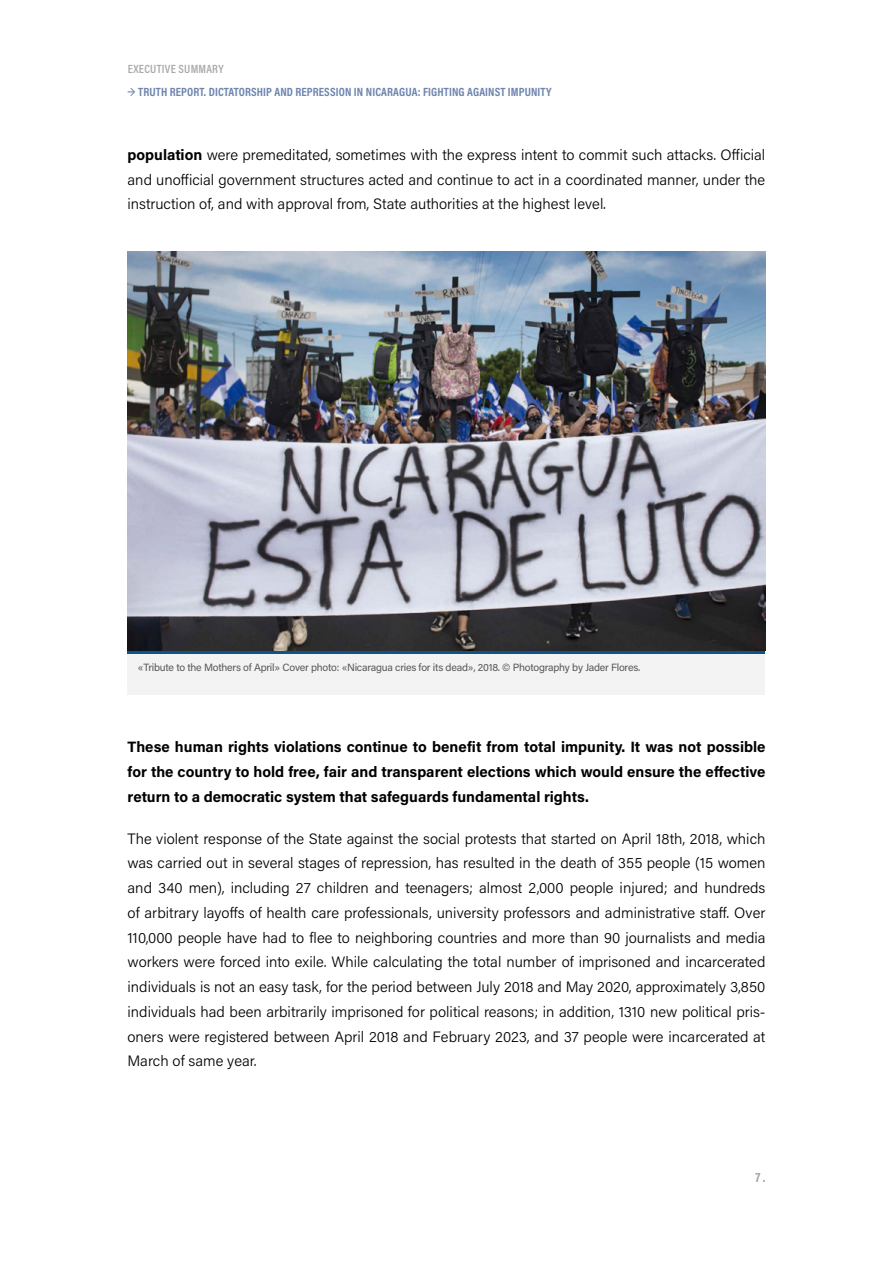
<style>
.page{position:relative;width:893px;height:1263px;background:#fff}
.page>*{position:absolute;margin:0;border:0;box-sizing:border-box;transform-origin:0 0}
.t1{font:300 15px/24.8px "Acumin Pro";color:#000;text-align:justify}
.t2{font:700 15px/24.8px "Acumin Pro";color:#000;text-align:justify}
.t3{font:700 13.5px "Acumin Pro Cond";color:#706f6f}
.t4{font:700 12px "Acumin Pro Cond";letter-spacing:.01em;color:#6e85ae}
.t5{font:600 12px "Acumin Pro Cond";letter-spacing:.02em;color:#7c7b7b}
.t6{font:10.5px "Acumin Pro";letter-spacing:-.02em;color:#575756}
.s1{font-weight:700}
</style>
<div class="page">
<div style="left:128px;top:653px;width:637px;height:42px;background:#f3f3f3"></div>
<hr style="left:128px;top:650px;width:637px;height:3px;background:#0f5488">
<img style="left:128px;top:251px;width:637px;height:399px">
<p class="t5" style="left:128px;top:61px;width:98px">EXECUTIVE SUMMARY</p>
<p class="t4" style="left:128px;top:84px;width:426px">→ TRUTH REPORT. DICTATORSHIP AND REPRESSION IN NICARAGUA: FIGHTING AGAINST IMPUNITY</p>
<p class="t1" style="left:128px;top:142px;width:639px"><span class="s1">population</span> were premeditated, sometimes with the express intent to commit such attacks. Official and unofficial government structures acted and continue to act in a coordinated manner, under the instruction of, and with approval from, State authorities at the highest level.</p>
<p class="t6" style="left:138px;top:660px;width:504px">«Tribute to the Mothers of April» Cover photo: «Nicaragua cries for its dead», 2018. © Photography by Jader Flores.</p>
<p class="t2" style="left:128px;top:734px;width:639px">These human rights violations continue to benefit from total impunity. It was not possible for the country to hold free, fair and transparent elections which would ensure the effective return to a democratic system that safeguards fundamental rights.</p>
<p class="t1" style="left:128px;top:825px;width:639px">The violent response of the State against the social protests that started on April 18th, 2018, which was carried out in several stages of repression, has resulted in the death of 355 people (15 women and 340 men), including 27 children and teenagers; almost 2,000 people injured; and hundreds of arbitrary layoffs of health care professionals, university professors and administrative staff. Over 110,000 people have had to flee to neighboring countries and more than 90 journalists and media workers were forced into exile. While calculating the total number of imprisoned and incarcerated individuals is not an easy task, for the period between July 2018 and May 2020, approximately 3,850 individuals had been arbitrarily imprisoned for political reasons; in addition, 1310 new political pris&shy;oners were registered between April 2018 and February 2023, and 37 people were incarcerated at March of same year.</p>
<p class="t3" style="left:755px;top:1168px;width:12px">7 .</p>
</div>
